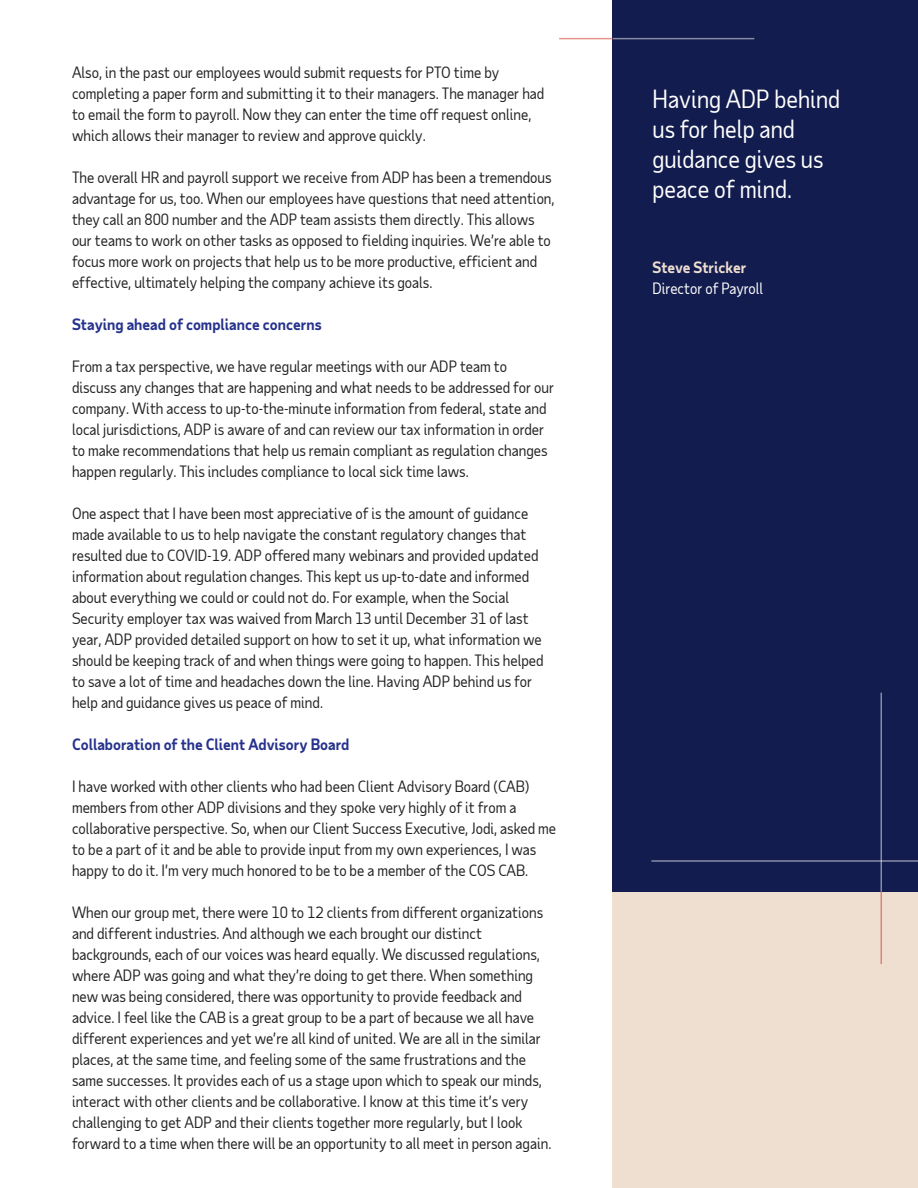
<style>
.page{position:relative;width:918px;height:1188px;background:#fff}
.page>*{position:absolute;margin:0;border:0;box-sizing:border-box;transform-origin:0 0}
.Accent_-_quote{font:24px/30px "Taub Sans";color:#fff}
.Body{font:15px/21px "Taub Sans";color:#222}
.Second-level_heading{font:700 15px "Taub Sans";color:#26328c}
.Body-2{font:15px/21px "Taub Sans";color:#fff}
.s1{font-weight:700;color:#efdfd1}
</style>
<div class="page">
<div style="left:613px;top:870px;width:305px;height:318px;background:#efdfd1"></div>
<div style="left:613px;top:0;width:305px;height:892px;background:#121c4e"></div>
<hr style="left:559px;top:38px;width:54px;height:1px;background:#d0271d">
<hr style="left:613px;top:38px;width:141px;height:1px;background:#fff">
<hr style="left:880px;top:892px;width:2px;height:72px;background:#d0271d">
<hr style="left:880px;top:693px;width:2px;height:199px;background:#fff">
<hr style="left:651px;top:860px;width:267px;height:2px;background:#fff">
<p class="Body" style="left:72px;top:62px;width:474px">Also, in the past our employees would submit requests for PTO time by completing a paper form and submitting it to their managers. The manager had to email the form to payroll. Now they can enter the time off request online, which allows their manager to review and approve quickly.</p>
<p class="Body" style="left:72px;top:167px;width:484px">The overall HR and payroll support we receive from ADP has been a tremendous advantage for us, too. When our employees have questions that need attention, they call an 800 number and the ADP team assists them directly. This allows our teams to work on other tasks as opposed to fielding inquiries. We’re able to focus more work on projects that help us to be more productive, efficient and effective, ultimately helping the company achieve its goals.</p>
<p class="Second-level_heading" style="left:72px;top:315px;width:251px">Staying ahead of compliance concerns</p>
<p class="Body" style="left:72px;top:356px;width:484px">From a tax perspective, we have regular meetings with our ADP team to discuss any changes that are happening and what needs to be addressed for our company. With access to up-to-the-minute information from federal, state and local jurisdictions, ADP is aware of and can review our tax information in order to make recommendations that help us remain compliant as regulation changes happen regularly. This includes compliance to local sick time laws.</p>
<p class="Body" style="left:72px;top:503px;width:473px">One aspect that I have been most appreciative of is the amount of guidance made available to us to help navigate the constant regulatory changes that resulted due to COVID-19. ADP offered many webinars and provided updated information about regulation changes. This kept us up-to-date and informed about everything we could or could not do. For example, when the Social Security employer tax was waived from March 13 until December 31 of last year, ADP provided detailed support on how to set it up, what information we should be keeping track of and when things were going to happen. This helped to save a lot of time and headaches down the line. Having ADP behind us for help and guidance gives us peace of mind.</p>
<p class="Second-level_heading" style="left:72px;top:735px;width:279px">Collaboration of the Client Advisory Board</p>
<p class="Body" style="left:72px;top:776px;width:486px">I have worked with other clients who had been Client Advisory Board (CAB) members from other ADP divisions and they spoke very highly of it from a collaborative perspective. So, when our Client Success Executive, Jodi, asked me to be a part of it and be able to provide input from my own experiences, I was happy to do it. I’m very much honored to be to be a member of the COS CAB.</p>
<p class="Body" style="left:72px;top:902px;width:481px">When our group met, there were 10 to 12 clients from different organizations and different industries. And although we each brought our distinct backgrounds, each of our voices was heard equally. We discussed regulations, where ADP was going and what they’re doing to get there. When something new was being considered, there was opportunity to provide feedback and advice. I feel like the CAB is a great group to be a part of because we all have different experiences and yet we’re all kind of united. We are all in the similar places, at the same time, and feeling some of the same frustrations and the same successes. It provides each of us a stage upon which to speak our minds, interact with other clients and be collaborative. I know at this time it’s very challenging to get ADP and their clients together more regularly, but I look forward to a time when there will be an opportunity to all meet in person again.</p>
<p class="Accent_-_quote" style="left:652px;top:84px;width:189px">Having ADP behind us for help and guidance gives us peace of mind.</p>
<p class="Body-2" style="left:652px;top:257px;width:112px"><span class="s1">Steve Stricker<br></span>Director of Payroll</p>
</div>
